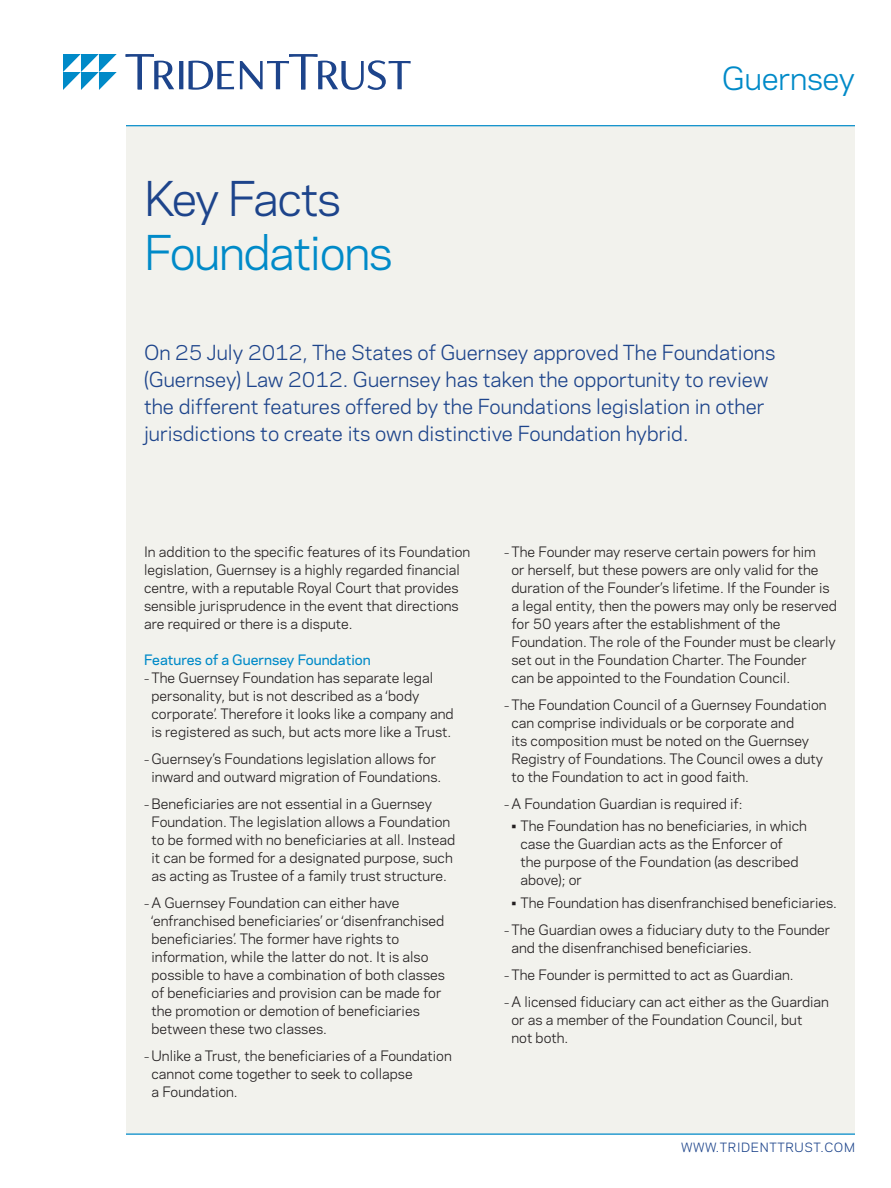
<style>
.page{position:relative;width:891px;height:1188px;background:#fff}
.page>*{position:absolute;margin:0;border:0;box-sizing:border-box;transform-origin:0 0}
.t1{font:45px "Polaris";letter-spacing:-.03em;color:#008ac8}
.t2{font:45px "Polaris";letter-spacing:-.04em;color:#1d448b}
.t3{font:30px "Polaris";letter-spacing:-.01em;color:#008ac8}
.Intro_Text{font:19.5px/27px "Polaris";color:#1d448b}
.t4{font:13.5px/18px "Polaris";color:#231f20}
.Head_1{font:500 13.5px "Polaris";color:#008ac8}
.t5{font:12px "Polaris";letter-spacing:.05em;color:#1d448b}
.s1{font-size:10.5px}
</style>
<div class="page">
<div style="left:126px;top:126px;width:729px;height:1008px;background:#f2f2ed"></div>
<hr style="left:126px;top:126px;width:729px;height:1px;background:#008ac8">
<hr style="left:126px;top:1134px;width:729px;height:1px;background:#008ac8">
<svg style="left:126px;top:54px;width:285px;height:36px"></svg>
<svg style="left:63px;top:54px;width:54px;height:36px"></svg>
<h1 class="t2" style="left:144px;top:165px;width:199px">Key Facts</h1>
<h1 class="t1" style="left:144px;top:219px;width:250px">Foundations</h1>
<h2 class="t3" style="left:722px;top:56px;width:135px">Guernsey</h2>
<p class="Intro_Text" style="left:144px;top:338px;width:633px">On 25 July 2012, The States of Guernsey approved The Foundations (Guernsey) Law 2012. Guernsey has taken the opportunity to review the different features offered by the Foundations legislation in other jurisdictions to create its own distinctive Foundation hybrid.</p>
<p class="t4" style="left:144px;top:542px;width:328px">In addition to the specific features of its Foundation legislation, Guernsey is a highly regarded financial centre, with a reputable Royal Court that provides sensible jurisprudence in the event that directions are required or there is a dispute.</p>
<p class="Head_1" style="left:144px;top:649px;width:228px">Features of a Guernsey Foundation</p>
<p class="t4" style="left:152px;top:668px;width:304px;text-indent:-8px"><span class="s1">–</span> The Guernsey Foundation has separate legal personality, but is not described as a ‘body corporate’. Therefore it looks like a company and is registered as such, but acts more like a Trust.</p>
<p class="t4" style="left:144px;top:749px;width:299px;text-align:center"><span class="s1">–</span> Guernsey’s Foundations legislation allows for inward and outward migration of Foundations.</p>
<p class="t4" style="left:152px;top:794px;width:305px;text-indent:-8px"><span class="s1">–</span> Beneficiaries are not essential in a Guernsey Foundation. The legislation allows a Foundation to be formed with no beneficiaries at all. Instead it can be formed for a designated purpose, such as acting as Trustee of a family trust structure.</p>
<p class="t4" style="left:152px;top:893px;width:295px;text-indent:-8px"><span class="s1">–</span> A Guernsey Foundation can either have ‘enfranchised beneficiaries’ or ‘disenfranchised beneficiaries’. The former have rights to information, while the latter do not. It is also possible to have a combination of both classes of beneficiaries and provision can be made for the promotion or demotion of beneficiaries between these two classes.</p>
<p class="t4" style="left:152px;top:1046px;width:302px;text-indent:-8px"><span class="s1">–</span> Unlike a Trust, the beneficiaries of a Foundation cannot come together to seek to collapse<br>a Foundation.</p>
<p class="t4" style="left:512px;top:542px;width:327px;text-indent:-8px"><span class="s1">–</span> The Founder may reserve certain powers for him<br>or herself, but these powers are only valid for the duration of the Founder’s lifetime. If the Founder is a legal entity, then the powers may only be reserved for 50 years after the establishment of the Foundation. The role of the Founder must be clearly set out in the Foundation Charter. The Founder<br>can be appointed to the Foundation Council.</p>
<p class="t4" style="left:512px;top:695px;width:317px;text-indent:-8px"><span class="s1">–</span> The Foundation Council of a Guernsey Foundation can comprise individuals or be corporate and<br>its composition must be noted on the Guernsey Registry of Foundations. The Council owes a duty to the Foundation to act in good faith.</p>
<p class="t4" style="left:504px;top:794px;width:240px"><span class="s1">–</span> A Foundation Guardian is required if:</p>
<p class="t4" style="left:520px;top:816px;width:288px;text-indent:-9px">• The Foundation has no beneficiaries, in which case the Guardian acts as the Enforcer of the purpose of the Foundation (as described above); or</p>
<p class="t4" style="left:512px;top:893px;width:327px">• The Foundation has disenfranchised beneficiaries.</p>
<p class="t4" style="left:512px;top:920px;width:320px;text-indent:-8px"><span class="s1">–</span> The Guardian owes a fiduciary duty to the Founder and the disenfranchised beneficiaries.</p>
<p class="t4" style="left:504px;top:965px;width:291px"><span class="s1">–</span> The Founder is permitted to act as Guardian.</p>
<p class="t4" style="left:512px;top:992px;width:319px;text-indent:-8px"><span class="s1">–</span> A licensed fiduciary can act either as the Guardian or as a member of the Foundation Council, but<br>not both.</p>
<p class="t5" style="left:681px;top:1138px;width:175px">WWW.TRIDENTTRUST.COM</p>
</div>
